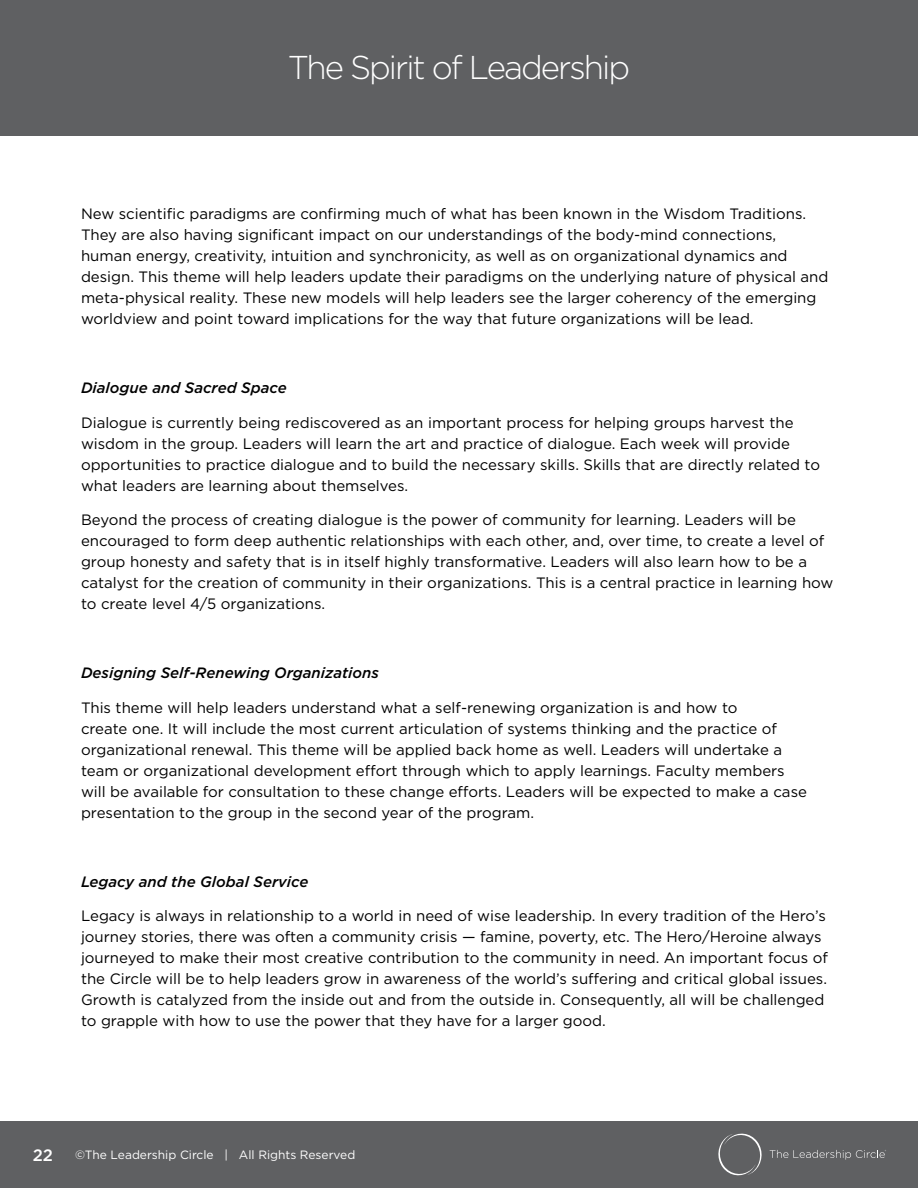
<style>
.page{position:relative;width:918px;height:1188px;background:#fff}
.page>*{position:absolute;margin:0;border:0;box-sizing:border-box;transform-origin:0 0}
.t1{font:300 33px "Gotham";letter-spacing:-.06em;color:#fff}
.t2{font:500 16.5px "Gotham";color:#fff}
.t3{font:15px/21px "Gotham";color:#000}
.t4{font:italic 500 15px "Gotham";color:#000}
.t5{font:12px "Gotham";color:#fff}
</style>
<div class="page">
<div style="left:0;top:0;width:918px;height:136px;background:#5f6062"></div>
<div style="left:0;top:1121px;width:918px;height:67px;background:#5f6062"></div>
<svg style="left:718px;top:1133px;width:44px;height:43px"></svg>
<svg style="left:770px;top:1150px;width:116px;height:10px"></svg>
<h1 class="t1" style="left:288px;top:47px;width:344px">The Spirit of Leadership</h1>
<p class="t3" style="left:81px;top:203px;width:749px">New scientific paradigms are confirming much of what has been known in the Wisdom Traditions.<br>They are also having significant impact on our understandings of the body-mind connections, human energy, creativity, intuition and synchronicity, as well as on organizational dynamics and design. This theme will help leaders update their paradigms on the underlying nature of physical and meta-physical reality. These new models will help leaders see the larger coherency of the emerging worldview and point toward implications for the way that future organizations will be lead.</p>
<p class="t4" style="left:81px;top:378px;width:207px">Dialogue and Sacred Space</p>
<p class="t3" style="left:81px;top:412px;width:741px">Dialogue is currently being rediscovered as an important process for helping groups harvest the wisdom in the group. Leaders will learn the art and practice of dialogue. Each week will provide opportunities to practice dialogue and to build the necessary skills. Skills that are directly related to what leaders are learning about themselves.</p>
<p class="t3" style="left:81px;top:509px;width:754px">Beyond the process of creating dialogue is the power of community for learning. Leaders will be encouraged to form deep authentic relationships with each other, and, over time, to create a level of group honesty and safety that is in itself highly transformative. Leaders will also learn how to be a catalyst for the creation of community in their organizations. This is a central practice in learning how to create level 4/5 organizations.</p>
<p class="t4" style="left:81px;top:663px;width:299px">Designing Self-Renewing Organizations</p>
<p class="t3" style="left:81px;top:697px;width:728px">This theme will help leaders understand what a self-renewing organization is and how to<br>create one. It will include the most current articulation of systems thinking and the practice of organizational renewal. This theme will be applied back home as well. Leaders will undertake a team or organizational development effort through which to apply learnings. Faculty members will be available for consultation to these change efforts. Leaders will be expected to make a case presentation to the group in the second year of the program.</p>
<p class="t4" style="left:81px;top:872px;width:229px">Legacy and the Global Service</p>
<p class="t3" style="left:81px;top:905px;width:749px">Legacy is always in relationship to a world in need of wise leadership. In every tradition of the Hero’s journey stories, there was often a community crisis — famine, poverty, etc. The Hero/Heroine always journeyed to make their most creative contribution to the community in need. An important focus of the Circle will be to help leaders grow in awareness of the world’s suffering and critical global issues.<br>Growth is catalyzed from the inside out and from the outside in. Consequently, all will be challenged to grapple with how to use the power that they have for a larger good.</p>
<p class="t2" style="left:33px;top:1144px;width:22px">22</p>
<p class="t5" style="left:75px;top:1147px;width:282px">©The Leadership Circle | All Rights Reserved</p>
</div>
